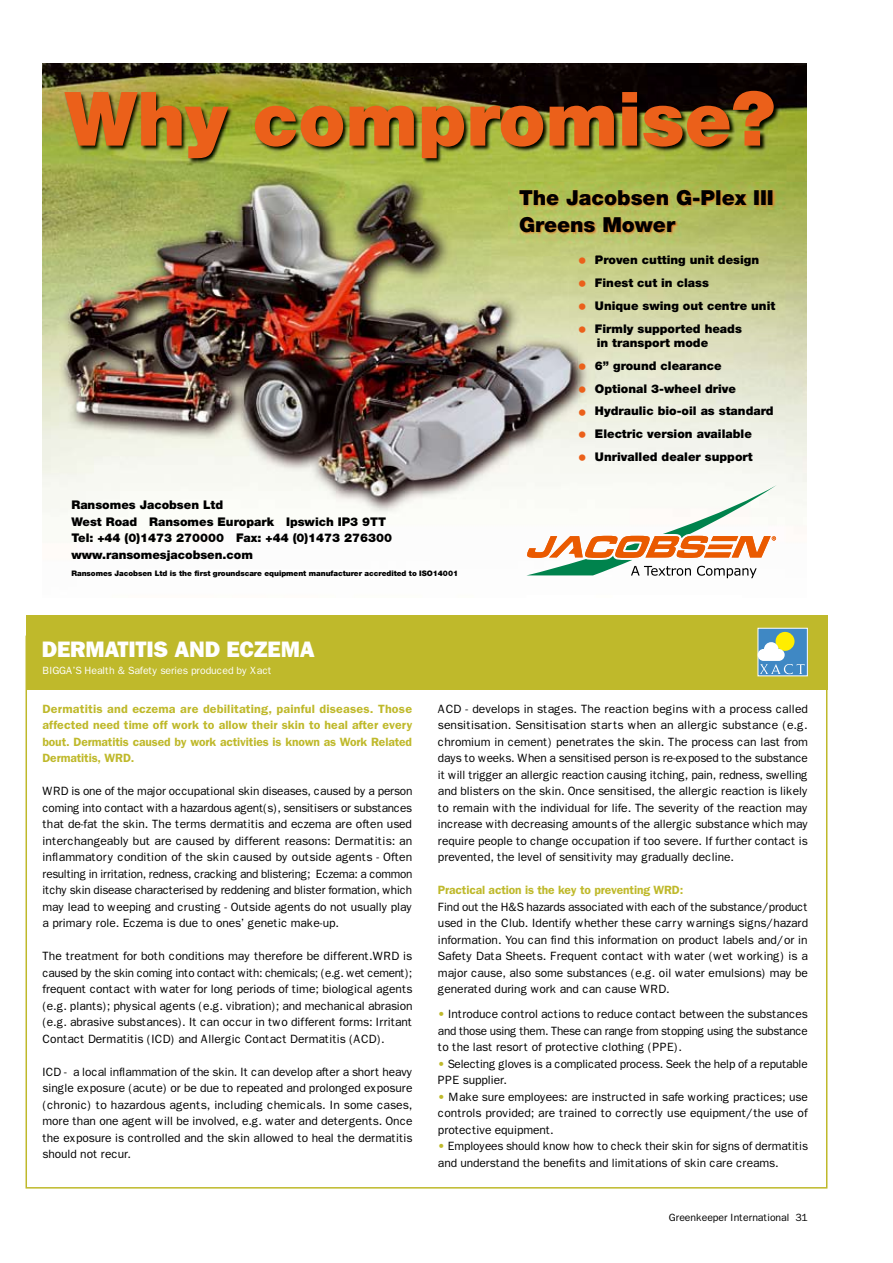
<style>
.page{position:relative;width:893px;height:1263px;background:#fff}
.page>*{position:absolute;margin:0;border:0;box-sizing:border-box;transform-origin:0 0}
.t1{font:900 75px "Helvetica Neue LT Std";color:#eb601a}
.t2{font:800 22.5px "Franklin Gothic";letter-spacing:-.01em;color:#fff}
.t3{font:900 20.7px/27.3px "Helvetica Neue LT Std";color:#000}
.t4{font:12px/16.5px "Franklin Gothic";letter-spacing:-.01em;color:#000;text-align:justify}
.t5{font:900 12px/16.5px "Helvetica Neue LT Std";color:#000}
.t6{font:600 12px/16.5px "Franklin Gothic";letter-spacing:-.01em;color:#bfb92b;text-align:justify;scale:1.04 1}
.t7{font:600 12px "Franklin Gothic";letter-spacing:-.01em;color:#bfb92b}
.t8{font:10.5px "Franklin Gothic";letter-spacing:-.01em;color:#fff}
.t9{font:10.5px "Franklin Gothic";letter-spacing:-.01em;color:#000}
.t10{font:900 7.65px "Helvetica Neue LT Std";letter-spacing:-.005em;color:#000}
.s1{font-size:18px;color:#eb601a}
.s2{color:#bfb92b}
</style>
<div class="page">
<img style="left:43px;top:64px;width:763px;height:515px">
<img style="left:43px;top:78px;width:763px;height:131px">
<svg style="left:526px;top:485px;width:251px;height:93px"></svg>
<img style="left:509px;top:182px;width:298px;height:74px">
<img style="left:596px;top:255px;width:129px;height:1px">
<div style="left:26px;top:615px;width:801px;height:75px;background:#bfb92b"></div>
<div style="left:758px;top:628px;width:49px;height:48px;background:#3f88c4"></div>
<div style="left:758px;top:628px;width:50px;height:48px;border:1px solid #fff"></div>
<svg style="left:760px;top:664px;width:45px;height:10px"></svg>
<div style="left:776px;top:632px;width:18px;height:19px;background:#ffed00;border-radius:50%"></div>
<div style="left:758px;top:649px;width:27px;height:12px;background:#fff;border-radius:6px"></div>
<div style="left:764px;top:642px;width:14px;height:15px;background:#fff;border-radius:50%"></div>
<h1 class="t1" style="left:65px;top:74px;width:711px">Why compromise?</h1>
<h3 class="t3" style="left:519px;top:184px;width:256px">The Jacobsen G-Plex III<br>Greens Mower</h3>
<p class="t5" style="left:71px;top:497px;width:322px">Ransomes Jacobsen Ltd<br>West Road Ransomes Europark Ipswich IP3 9TT Tel: +44 (0)1473 270000 Fax: +44 (0)1473 276300 www.ransomesjacobsen.com</p>
<p class="t10" style="left:71px;top:568px;width:388px">Ransomes Jacobsen Ltd is the first groundscare equipment manufacturer accredited to ISO14001</p>
<h2 class="t2" style="left:42px;top:636px;width:274px">DERMATITIS AND ECZEMA</h2>
<p class="t8" style="left:43px;top:664px;width:231px">BIGGA’S Health &amp; Safety series produced by Xact</p>
<p class="t5" style="left:578px;top:251px;width:183px"><span class="s1">•</span> Proven cutting unit design</p>
<p class="t5" style="left:578px;top:274px;width:132px"><span class="s1">•</span> Finest cut in class</p>
<p class="t5" style="left:578px;top:297px;width:199px"><span class="s1">•</span> Unique swing out centre unit</p>
<p class="t5" style="left:597px;top:321px;width:147px;line-height:14.4px;text-indent:-19px"><span class="s1">•</span> Firmly supported heads in transport mode</p>
<p class="t5" style="left:578px;top:357px;width:145px"><span class="s1">•</span> 6” ground clearance</p>
<p class="t5" style="left:578px;top:380px;width:160px"><span class="s1">•</span> Optional 3-wheel drive</p>
<p class="t5" style="left:578px;top:403px;width:197px"><span class="s1">•</span> Hydraulic bio-oil as standard</p>
<p class="t5" style="left:578px;top:426px;width:175px"><span class="s1">•</span> Electric version available</p>
<p class="t5" style="left:578px;top:448px;width:176px"><span class="s1">•</span> Unrivalled dealer support</p>
<p class="t6" style="left:43px;top:700px;width:357px">Dermatitis and eczema are debilitating, painful diseases. Those affected need time off work to allow their skin to heal after every bout. Dermatitis caused by work activities is known as Work Related Dermatitis, WRD.</p>
<p class="t4" style="left:43px;top:783px;width:371px">WRD is one of the major occupational skin diseases, caused by a person coming into contact with a hazardous agent(s), sensitisers or substances that de-fat the skin. The terms dermatitis and eczema are often used interchangeably but are caused by different reasons: Dermatitis: an inflammatory condition of the skin caused by outside agents - Often resulting in irritation, redness, cracking and blistering; Eczema: a common itchy skin disease characterised by reddening and blister formation, which may lead to weeping and crusting - Outside agents do not usually play a primary role. Eczema is due to ones’ genetic make-up.</p>
<p class="t4" style="left:43px;top:948px;width:372px">The treatment for both conditions may therefore be different.WRD is caused by the skin coming into contact with: chemicals; (e.g. wet cement); frequent contact with water for long periods of time; biological agents (e.g. plants); physical agents (e.g. vibration); and mechanical abrasion (e.g. abrasive substances). It can occur in two different forms: Irritant Contact Dermatitis (ICD) and Allergic Contact Dermatitis (ACD).</p>
<p class="t4" style="left:43px;top:1063px;width:372px">ICD - a local inflammation of the skin. It can develop after a short heavy single exposure (acute) or be due to repeated and prolonged exposure (chronic) to hazardous agents, including chemicals. In some cases, more than one agent will be involved, e.g. water and detergents. Once the exposure is controlled and the skin allowed to heal the dermatitis should not recur.</p>
<p class="t4" style="left:438px;top:700px;width:372px">ACD - develops in stages. The reaction begins with a process called sensitisation. Sensitisation starts when an allergic substance (e.g. chromium in cement) penetrates the skin. The process can last from days to weeks. When a sensitised person is re-exposed to the substance it will trigger an allergic reaction causing itching, pain, redness, swelling and blisters on the skin. Once sensitised, the allergic reaction is likely to remain with the individual for life. The severity of the reaction may increase with decreasing amounts of the allergic substance which may require people to change occupation if too severe. If further contact is prevented, the level of sensitivity may gradually decline.</p>
<p class="t7" style="left:438px;top:883px;width:247px">Practical action is the key to preventing WRD:</p>
<p class="t4" style="left:438px;top:898px;width:372px">Find out the H&amp;S hazards associated with each of the substance/product used in the Club. Identify whether these carry warnings signs/hazard information. You can find this information on product labels and/or in Safety Data Sheets. Frequent contact with water (wet working) is a major cause, also some substances (e.g. oil water emulsions) may be generated during work and can cause WRD.</p>
<p class="t4" style="left:438px;top:1006px;width:371px"><span class="s2">•</span> Introduce control actions to reduce contact between the substances and those using them. These can range from stopping using the substance to the last resort of protective clothing (PPE).</p>
<p class="t4" style="left:438px;top:1055px;width:371px"><span class="s2">•</span> Selecting gloves is a complicated process. Seek the help of a reputable<br>PPE supplier.</p>
<p class="t4" style="left:438px;top:1088px;width:371px"><span class="s2">•</span> Make sure employees: are instructed in safe working practices; use controls provided; are trained to correctly use equipment/the use of protective equipment.</p>
<p class="t4" style="left:438px;top:1138px;width:372px"><span class="s2">•</span> Employees should know how to check their skin for signs of dermatitis and understand the benefits and limitations of skin care creams.</p>
<p class="t9" style="left:669px;top:1212px;width:140px">Greenkeeper International 31</p>
</div>
